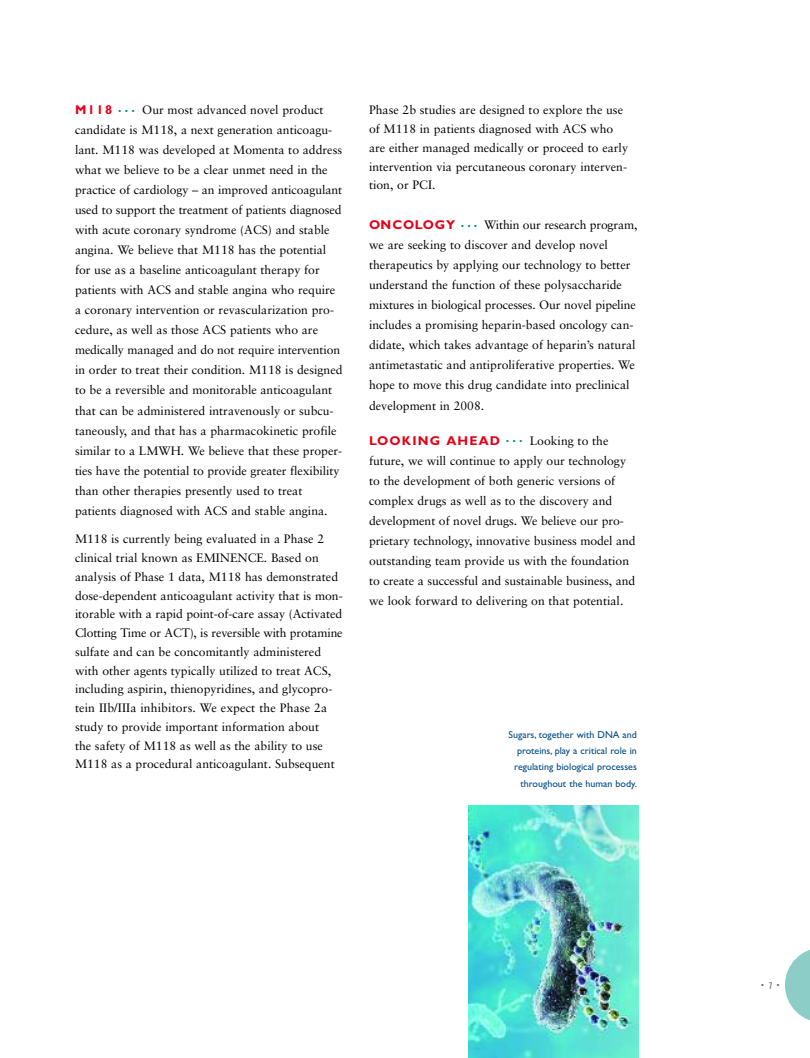
<style>
.page{position:relative;width:810px;height:1058px;background:#fff}
.page>*{position:absolute;margin:0;border:0;box-sizing:border-box;transform-origin:0 0}
.t1{font:700 12.75px "Gill Sans";letter-spacing:.09em;color:#e40018}
.t2{font:700 12.5px "Gill Sans";color:#666}
.t3{font:12.25px/20px "Sabon";color:#000}
.t4{font:10px/16.2px "Gill Sans";color:#004b84;text-align:right}
.s1{font-family:"Gill Sans";font-weight:700;font-size:12.75px;color:#e40018}
.s2{font-family:"Sabon";font-weight:400;font-size:12.25px;color:#000}
</style>
<div class="page">
<svg style="left:785px;top:949px;width:25px;height:72px"></svg>
<img style="left:468px;top:805px;width:170px;height:253px">
<p class="t3" style="left:75px;top:101px;width:269px"><span class="s1">M118</span> <sup>.</sup> <sup>.</sup> <sup>.</sup> Our most advanced novel product candidate is M118, a next generation anticoagu&shy;lant. M118 was developed at Momenta to address what we believe to be a clear unmet need in the practice of cardiology – an improved anticoagulant used to support the treatment of patients diagnosed with acute coronary syndrome (ACS) and stable angina. We believe that M118 has the potential for use as a baseline anticoagulant therapy for patients with ACS and stable angina who require a coronary intervention or revascularization pro&shy;cedure, as well as those ACS patients who are medically managed and do not require intervention in order to treat their condition. M118 is designed to be a reversible and monitorable anticoagulant that can be administered intravenously or subcu&shy;taneously, and that has a pharmacokinetic profile similar to a LMWH. We believe that these proper&shy;ties have the potential to provide greater flexibility than other therapies presently used to treat patients diagnosed with ACS and stable angina.</p>
<p class="t3" style="left:75px;top:530px;width:269px;line-height:18.8px">M118 is currently being evaluated in a Phase 2 clinical trial known as EMINENCE. Based on analysis of Phase 1 data, M118 has demonstrated dose-dependent anticoagulant activity that is mon&shy;itorable with a rapid point-of-care assay (Activated Clotting Time or ACT), is reversible with protamine sulfate and can be concomitantly administered with other agents typically utilized to treat ACS, including aspirin, thienopyridines, and glycopro&shy;tein IIb/IIIa inhibitors. We expect the Phase 2a study to provide important information about<br>the safety of M118 as well as the ability to use M118 as a procedural anticoagulant. Subsequent</p>
<p class="t3" style="left:369px;top:102px;width:260px;line-height:18.8px">Phase 2b studies are designed to explore the use of M118 in patients diagnosed with ACS who are either managed medically or proceed to early intervention via percutaneous coronary interven&shy;tion, or PCI.</p>
<p class="t3" style="left:369px;top:216px;width:270px"><span class="s1">ONCOLOGY</span> <sup>.</sup> <sup>.</sup> <sup>.</sup> Within our research program, we are seeking to discover and develop novel therapeutics by applying our technology to better understand the function of these polysaccharide mixtures in biological processes. Our novel pipeline includes a promising heparin-based oncology can&shy;didate, which takes advantage of heparin’s natural antimetastatic and antiproliferative properties. We hope to move this drug candidate into preclinical development in 2008.</p>
<p class="t1" style="left:369px;top:435px;width:241px">LOOKING AHEAD <sup>.</sup> <sup>.</sup> <sup>.</sup> <span class="s2">Looking to the</span></p>
<p class="t3" style="left:369px;top:451px;width:268px">future, we will continue to apply our technology to the development of both generic versions of complex drugs as well as to the discovery and development of novel drugs. We believe our pro&shy;prietary technology, innovative business model and outstanding team provide us with the foundation to create a successful and sustainable business, and we look forward to delivering on that potential.</p>
<p class="t4" style="left:509px;top:726px;width:130px">Sugars, together with DNA and proteins, play a critical role in regulating biological processes throughout the human body.</p>
<p class="t2" style="left:761px;top:977px;width:20px">.<sub>7</sub>.</p>
</div>
